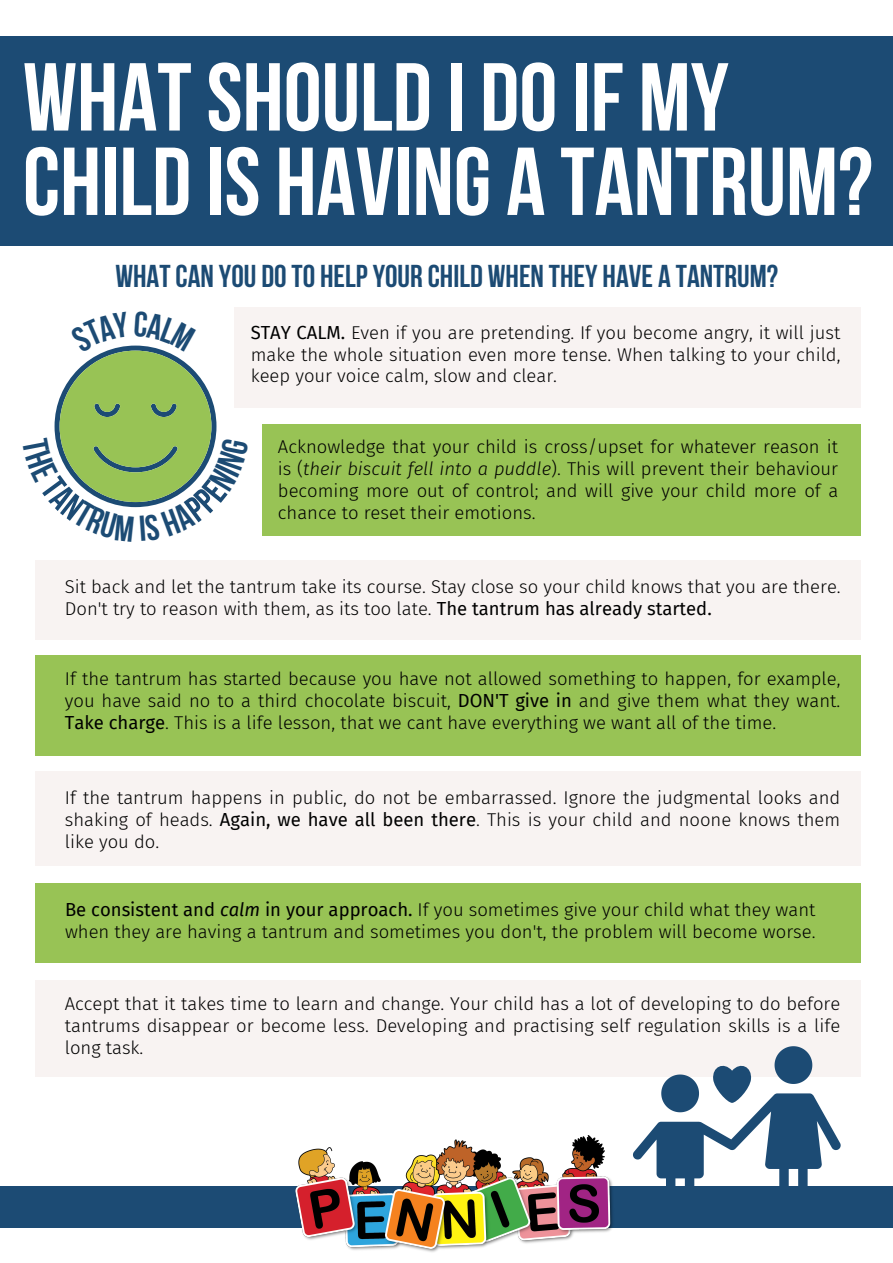
<style>
.page{position:relative;width:893px;height:1263px;background:#fff}
.page>*{position:absolute;margin:0;border:0;box-sizing:border-box;transform-origin:0 0}
.t1{font:700 96.23px/84.4px "Bebas Neue";color:#fff}
.t2{font:700 31.5px "Bebas Neue";color:#1c4b74}
.t3{font:300 18.45px/22px "Fira Sans";color:#000;text-align:justify}
.s1{font-weight:400}
.s2{font-style:italic}
.s3{font-weight:400;font-style:italic}
</style>
<div class="page">
<div style="left:0;top:36px;width:893px;height:210px;background:#1c4b74"></div>
<div style="left:0;top:1186px;width:893px;height:41px;background:#1c4b74"></div>
<img style="left:294px;top:1135px;width:321px;height:117px">
<div style="left:234px;top:307px;width:626px;height:100px;background:#f8f3f2"></div>
<div style="left:262px;top:424px;width:598px;height:111px;background:#98c355"></div>
<div style="left:35px;top:560px;width:825px;height:80px;background:#f8f3f2"></div>
<div style="left:35px;top:655px;width:825px;height:100px;background:#98c355"></div>
<div style="left:35px;top:771px;width:825px;height:95px;background:#f8f3f2"></div>
<div style="left:35px;top:884px;width:826px;height:79px;background:#98c355"></div>
<div style="left:35px;top:980px;width:826px;height:97px;background:#f8f3f2"></div>
<svg style="left:633px;top:1046px;width:207px;height:140px"></svg>
<svg style="left:54px;top:345px;width:195px;height:163px"></svg>
<p class="t1" style="left:23px;top:64px;width:851px">WHATSHOULD I DOIF MY<br>CHILD IS HAVING A TANTRUM?</p>
<p class="t2" style="left:115px;top:264px;width:664px">WHATCAN YOU DOTO HELP YOUR CHILD WHEN THEY HAVE A TANTRUM?</p>
<p class="t3" style="left:251px;top:321px;width:591px"><span class="s1">STAY CALM.</span> Even if you are pretending. If you become angry, it will just make the whole situation even more tense. When talking to your child, keep your voice calm, slow and clear.</p>
<p class="t3" style="left:278px;top:436px;width:562px">Acknowledge that your child is cross/upset for whatever reason it is (<span class="s2">their biscuit fell into a puddle</span>). This will prevent their behaviour becoming more out of control; and will give your child more of a chance to reset their emotions.</p>
<p class="t3" style="left:65px;top:576px;width:777px">Sit back and let the tantrum take its course. Stay close so your child knows that you are there.<br>Don't try to reason with them, as its too late. <span class="s1">The tantrum has already started.</span></p>
<p class="t3" style="left:65px;top:668px;width:777px">If the tantrum has started because you have not allowed something to happen, for example, you have said no to a third chocolate biscuit, <span class="s1">DON'T give in</span> and give them what they want.<br><span class="s1">Take charge</span>. This is a life lesson, that we cant have everything we want all of the time.</p>
<p class="t3" style="left:65px;top:787px;width:777px">If the tantrum happens in public, do not be embarrassed. Ignore the judgmental looks and shaking of heads. <span class="s1">Again, we have all been there</span>. This is your child and noone knows them like you do.</p>
<p class="t3" style="left:65px;top:899px;width:752px"><span class="s1">Be consistent and</span> <span class="s3">calm</span> <span class="s1">in your approach.</span> If you sometimes give your child what they want when they are having a tantrum and sometimes you don't, the problem will become worse.</p>
<p class="t3" style="left:65px;top:993px;width:777px">Accept that it takes time to learn and change. Your child has a lot of developing to do before tantrums disappear or become less. Developing and practising self regulation skills is a life long task.</p>
</div>
